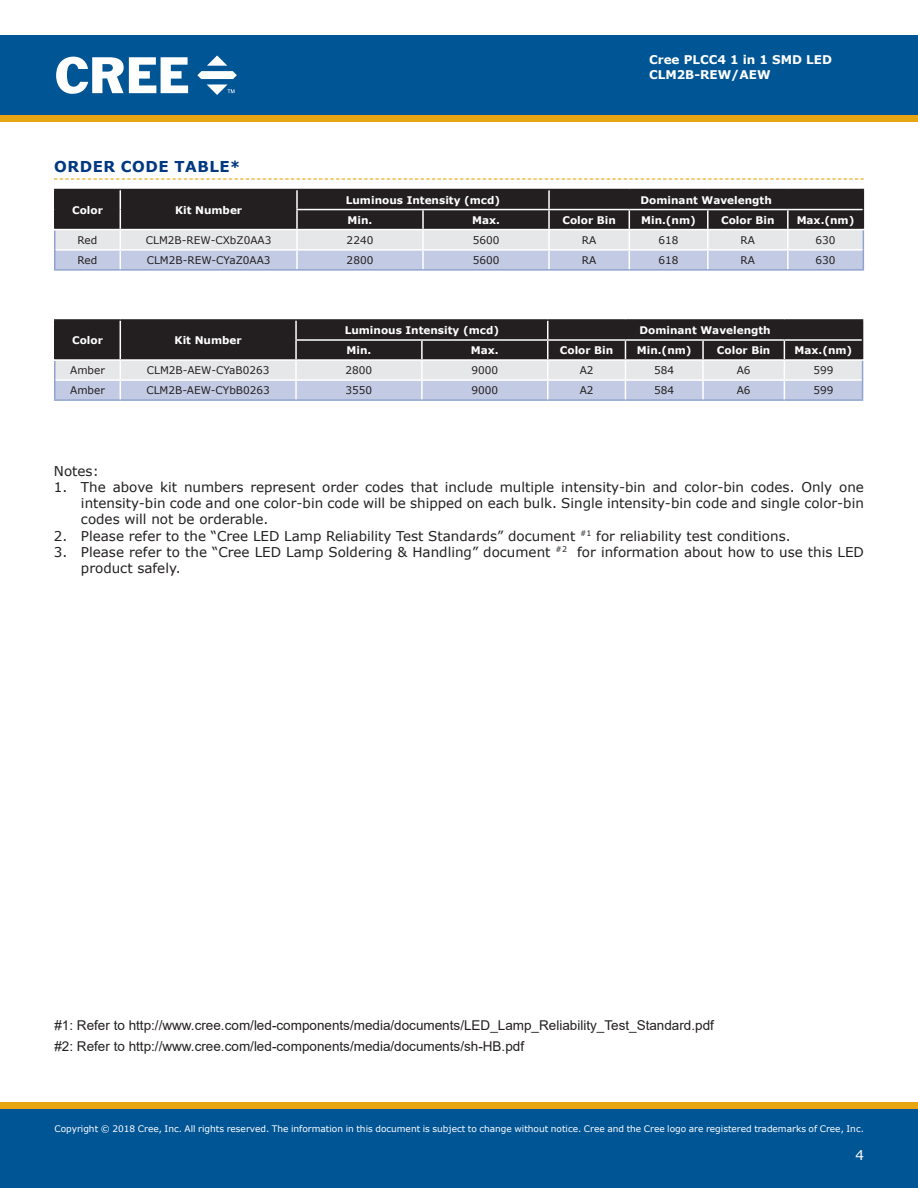
<style>
.page{position:relative;width:918px;height:1188px;background:#fff}
.page>*{position:absolute;margin:0;border:0;box-sizing:border-box;transform-origin:0 0}
.t1{font:700 15px "Verdana";letter-spacing:.035em;color:#003882}
.t2{font:13.5px/16.2px "Verdana";color:#231f20;text-align:justify}
.t3{font:13.5px/20.9px "Arial";color:#231f20}
.t4{font:13.5px "Verdana";color:#fff}
.t5{font:700 12px/15px "Verdana";color:#fff}
.t6{font:700 10.5px "Verdana";color:#fff}
.t7{font:10.5px "Verdana";color:#231f20}
.t8{font:9px "Verdana";color:#fff}
</style>
<div class="page">
<div style="left:0;top:115px;width:918px;height:7px;background:#e7a512"></div>
<div style="left:0;top:35px;width:918px;height:80px;background:#005595"></div>
<svg style="left:56px;top:57px;width:132px;height:37px"></svg>
<svg style="left:197px;top:55px;width:40px;height:40px"></svg>
<div style="left:0;top:1108px;width:918px;height:80px;background:#005595"></div>
<div style="left:0;top:1102px;width:918px;height:6px;background:#e7a512"></div>
<svg style="left:54px;top:178px;width:810px;height:2px"></svg>
<hr style="left:549px;top:189px;width:80px;height:1px;background:#231f20">
<hr style="left:629px;top:189px;width:79px;height:1px;background:#231f20">
<hr style="left:708px;top:189px;width:80px;height:1px;background:#231f20">
<hr style="left:788px;top:189px;width:76px;height:1px;background:#231f20">
<hr style="left:54px;top:189px;width:66px;height:1px;background:#231f20">
<hr style="left:120px;top:189px;width:177px;height:1px;background:#231f20">
<hr style="left:297px;top:189px;width:126px;height:1px;background:#231f20">
<hr style="left:423px;top:189px;width:126px;height:1px;background:#231f20">
<hr style="left:54px;top:269px;width:66px;height:2px;background:#90a3ce">
<hr style="left:120px;top:269px;width:177px;height:2px;background:#90a3ce">
<hr style="left:297px;top:269px;width:126px;height:2px;background:#90a3ce">
<hr style="left:423px;top:269px;width:126px;height:2px;background:#90a3ce">
<hr style="left:549px;top:269px;width:80px;height:2px;background:#90a3ce">
<hr style="left:629px;top:269px;width:79px;height:2px;background:#90a3ce">
<hr style="left:708px;top:269px;width:80px;height:2px;background:#90a3ce">
<hr style="left:788px;top:269px;width:76px;height:2px;background:#90a3ce">
<svg style="left:54px;top:190px;width:810px;height:80px;background:#83838a"></svg>
<hr style="left:548px;top:319px;width:77px;height:2px;background:#231f20">
<hr style="left:625px;top:319px;width:78px;height:2px;background:#231f20">
<hr style="left:703px;top:319px;width:81px;height:2px;background:#231f20">
<hr style="left:784px;top:319px;width:79px;height:2px;background:#231f20">
<hr style="left:54px;top:319px;width:66px;height:2px;background:#231f20">
<hr style="left:120px;top:319px;width:176px;height:2px;background:#231f20">
<hr style="left:296px;top:319px;width:126px;height:2px;background:#231f20">
<hr style="left:422px;top:319px;width:126px;height:2px;background:#231f20">
<hr style="left:54px;top:399px;width:66px;height:2px;background:#90a3ce">
<hr style="left:120px;top:399px;width:176px;height:2px;background:#90a3ce">
<hr style="left:296px;top:399px;width:126px;height:2px;background:#90a3ce">
<hr style="left:422px;top:399px;width:126px;height:2px;background:#90a3ce">
<hr style="left:548px;top:399px;width:77px;height:2px;background:#90a3ce">
<hr style="left:625px;top:399px;width:78px;height:2px;background:#90a3ce">
<hr style="left:703px;top:399px;width:81px;height:2px;background:#90a3ce">
<hr style="left:784px;top:399px;width:79px;height:2px;background:#90a3ce">
<svg style="left:54px;top:320px;width:809px;height:80px;background:#828289"></svg>
<p class="t1" style="left:54px;top:156px;width:188px">ORDER CODE TABLE*</p>
<p class="t6" style="left:72px;top:202px;width:32px">Color</p>
<p class="t6" style="left:175px;top:202px;width:69px">Kit Number</p>
<p class="t5" style="left:649px;top:52px;width:184px">Cree PLCC4 1 in 1 SMD LED<br>CLM2B-REW/AEW</p>
<p class="t6" style="left:346px;top:192px;width:156px">Luminous Intensity (mcd)</p>
<p class="t6" style="left:641px;top:192px;width:133px">Dominant Wavelength</p>
<p class="t6" style="left:348px;top:212px;width:26px">Min.</p>
<p class="t6" style="left:472px;top:212px;width:29px">Max.</p>
<p class="t6" style="left:562px;top:212px;width:55px">Color Bin</p>
<p class="t6" style="left:641px;top:212px;width:56px">Min.(nm)</p>
<p class="t6" style="left:721px;top:212px;width:55px">Color Bin</p>
<p class="t6" style="left:797px;top:212px;width:59px">Max.(nm)</p>
<p class="t7" style="left:78px;top:233px;width:21px">Red</p>
<p class="t7" style="left:146px;top:233px;width:127px">CLM2B-REW-CXbZ0AA3</p>
<p class="t7" style="left:347px;top:233px;width:28px">2240</p>
<p class="t7" style="left:473px;top:233px;width:28px">5600</p>
<p class="t7" style="left:582px;top:233px;width:16px">RA</p>
<p class="t7" style="left:659px;top:233px;width:22px">618</p>
<p class="t7" style="left:741px;top:233px;width:16px">RA</p>
<p class="t7" style="left:816px;top:233px;width:22px">630</p>
<p class="t7" style="left:78px;top:253px;width:21px">Red</p>
<p class="t7" style="left:147px;top:253px;width:125px">CLM2B-REW-CYaZ0AA3</p>
<p class="t7" style="left:347px;top:253px;width:28px">2800</p>
<p class="t7" style="left:473px;top:253px;width:28px">5600</p>
<p class="t7" style="left:582px;top:253px;width:16px">RA</p>
<p class="t7" style="left:659px;top:253px;width:22px">618</p>
<p class="t7" style="left:741px;top:253px;width:16px">RA</p>
<p class="t7" style="left:816px;top:253px;width:22px">630</p>
<p class="t6" style="left:72px;top:333px;width:32px">Color</p>
<p class="t6" style="left:175px;top:333px;width:69px">Kit Number</p>
<p class="t6" style="left:345px;top:323px;width:156px">Luminous Intensity (mcd)</p>
<p class="t6" style="left:640px;top:323px;width:133px">Dominant Wavelength</p>
<p class="t6" style="left:347px;top:343px;width:26px">Min.</p>
<p class="t6" style="left:471px;top:343px;width:29px">Max.</p>
<p class="t6" style="left:560px;top:343px;width:55px">Color Bin</p>
<p class="t6" style="left:637px;top:343px;width:56px">Min.(nm)</p>
<p class="t6" style="left:717px;top:343px;width:55px">Color Bin</p>
<p class="t6" style="left:795px;top:343px;width:59px">Max.(nm)</p>
<p class="t7" style="left:70px;top:363px;width:36px">Amber</p>
<p class="t7" style="left:147px;top:363px;width:124px">CLM2B-AEW-CYaB0263</p>
<p class="t7" style="left:346px;top:363px;width:28px">2800</p>
<p class="t7" style="left:471px;top:363px;width:28px">9000</p>
<p class="t7" style="left:580px;top:363px;width:15px">A2</p>
<p class="t7" style="left:654px;top:363px;width:22px">584</p>
<p class="t7" style="left:737px;top:363px;width:15px">A6</p>
<p class="t7" style="left:813px;top:363px;width:22px">599</p>
<p class="t7" style="left:70px;top:383px;width:36px">Amber</p>
<p class="t7" style="left:146px;top:383px;width:125px">CLM2B-AEW-CYbB0263</p>
<p class="t7" style="left:346px;top:383px;width:28px">3550</p>
<p class="t7" style="left:471px;top:383px;width:28px">9000</p>
<p class="t7" style="left:580px;top:383px;width:15px">A2</p>
<p class="t7" style="left:654px;top:383px;width:22px">584</p>
<p class="t7" style="left:737px;top:383px;width:15px">A6</p>
<p class="t7" style="left:813px;top:383px;width:22px">599</p>
<p class="t2" style="left:54px;top:463px;width:46px">Notes:</p>
<p class="t2" style="left:81px;top:479px;width:784px;text-indent:-27px">1. The above kit numbers represent order codes that include multiple intensity-bin and color-bin codes. Only one intensity-bin code and one color-bin code will be shipped on each bulk. Single intensity-bin code and single color-bin codes will not be orderable.</p>
<p class="t2" style="left:54px;top:527px;width:738px">2. Please refer to the “Cree LED Lamp Reliability Test Standards” document <sup>#1</sup> for reliability test conditions.</p>
<p class="t2" style="left:81px;top:544px;width:784px;text-indent:-27px">3. Please refer to the “Cree LED Lamp Soldering &amp; Handling” document <sup>#2</sup> for information about how to use this LED product safely.</p>
<p class="t3" style="left:54px;top:1015px;width:661px">#1: Refer to http://www.cree.com/led-components/media/documents/LED_Lamp_Reliability_Test_Standard.pdf #2: Refer to http://www.cree.com/led-components/media/documents/sh-HB.pdf</p>
<p class="t8" style="left:54px;top:1123px;width:811px">Copyright © 2018 Cree, Inc. All rights reserved. The information in this document is subject to change without notice. Cree and the Cree logo are registered trademarks of Cree, Inc.</p>
<p class="t8" style="left:54px;top:1125px;width:58px">of Cree, Inc.</p>
<p class="t4" style="left:855px;top:1146px;width:10px">4</p>
</div>
